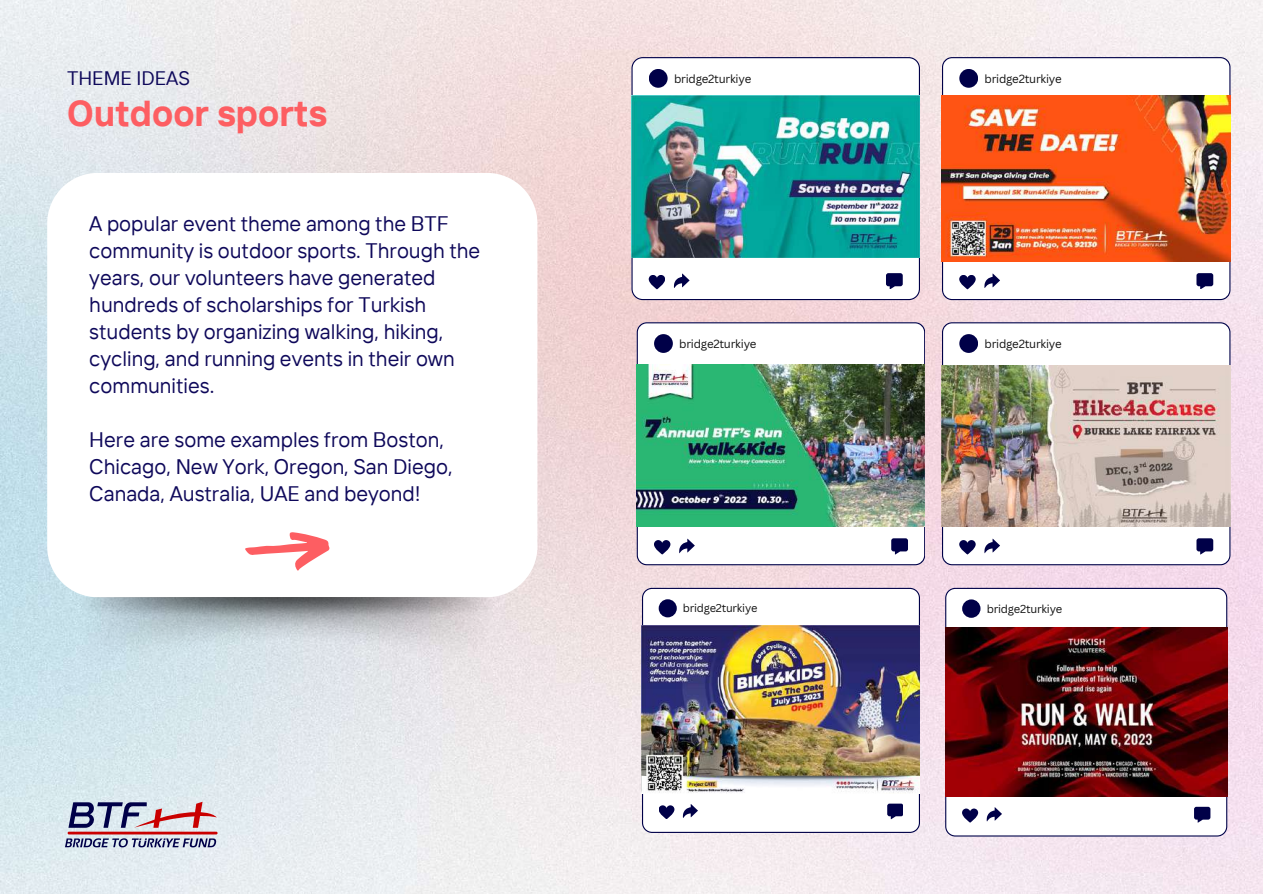
<style>
.page{position:relative;width:1263px;height:894px;background:#fff}
.page>*{position:absolute;margin:0;border:0;box-sizing:border-box;transform-origin:0 0}
.t1{font:700 36px "TT Interphases";color:#fd5e62}
.t2{font:21px/27px "TT Interphases";color:#0e085a}
.t3{font:19.5px "TT Interphases";color:#0e085a}
.t4{font:11.55px "Canva Sans";letter-spacing:-.02em;color:#111}
.t5{font:11.25px "Canva Sans";letter-spacing:-.02em;color:#111}
.t6{font:11.1px "Canva Sans";letter-spacing:-.02em;color:#111}
</style>
<div class="page">
<img style="left:0;top:0;width:1263px;height:893px">
<div style="left:47px;top:173px;width:490px;height:424px;background:#fff;border-radius:51px"></div>
<svg style="left:637px;top:322px;width:288px;height:243px"></svg>
<img style="left:637px;top:364px;width:288px;height:162px">
<div style="left:654px;top:334px;width:19px;height:19px;background:#000048;border-radius:50%"></div>
<svg style="left:654px;top:540px;width:16px;height:14px"></svg>
<svg style="left:679px;top:538px;width:16px;height:15px"></svg>
<svg style="left:891px;top:538px;width:17px;height:16px"></svg>
<svg style="left:631px;top:57px;width:288px;height:243px"></svg>
<img style="left:631px;top:95px;width:288px;height:162px">
<div style="left:649px;top:69px;width:19px;height:19px;background:#000048;border-radius:50%"></div>
<svg style="left:649px;top:275px;width:16px;height:14px"></svg>
<svg style="left:674px;top:273px;width:15px;height:15px"></svg>
<svg style="left:886px;top:273px;width:17px;height:16px"></svg>
<svg style="left:942px;top:57px;width:288px;height:243px"></svg>
<div style="left:959px;top:69px;width:19px;height:19px;background:#000048;border-radius:50%"></div>
<svg style="left:959px;top:275px;width:17px;height:14px"></svg>
<svg style="left:984px;top:273px;width:16px;height:15px"></svg>
<svg style="left:1196px;top:273px;width:17px;height:16px"></svg>
<img style="left:942px;top:95px;width:288px;height:167px">
<svg style="left:942px;top:322px;width:288px;height:243px"></svg>
<div style="left:959px;top:334px;width:19px;height:19px;background:#000048;border-radius:50%"></div>
<svg style="left:959px;top:540px;width:17px;height:14px"></svg>
<img style="left:942px;top:365px;width:288px;height:161px">
<svg style="left:984px;top:538px;width:16px;height:15px"></svg>
<svg style="left:1196px;top:538px;width:17px;height:16px"></svg>
<svg style="left:642px;top:587px;width:278px;height:245px"></svg>
<img style="left:642px;top:625px;width:278px;height:168px">
<div style="left:659px;top:599px;width:18px;height:18px;background:#000048;border-radius:50%"></div>
<svg style="left:659px;top:805px;width:15px;height:14px"></svg>
<svg style="left:683px;top:803px;width:14px;height:14px"></svg>
<svg style="left:887px;top:803px;width:16px;height:16px"></svg>
<svg style="left:945px;top:587px;width:282px;height:249px"></svg>
<img style="left:945px;top:627px;width:282px;height:169px">
<div style="left:962px;top:599px;width:18px;height:18px;background:#000048;border-radius:50%"></div>
<svg style="left:962px;top:808px;width:16px;height:14px"></svg>
<svg style="left:986px;top:807px;width:16px;height:14px"></svg>
<svg style="left:1194px;top:806px;width:16px;height:16px"></svg>
<svg style="left:65px;top:801px;width:153px;height:46px;background:#b1a0b1"></svg>
<img style="left:80px;top:597px;width:414px;height:67px">
<svg style="left:245px;top:532px;width:85px;height:38px"></svg>
<p class="t3" style="left:67px;top:66px;width:124px">THEME IDEAS</p>
<h1 class="t1" style="left:67px;top:90px;width:262px">Outdoor sports</h1>
<p class="t2" style="left:89px;top:209px;width:393px">A popular event theme among the BTF community is outdoor sports. Through the years, our volunteers have generated hundreds of scholarships for Turkish students by organizing walking, hiking, cycling, and running events in their own communities.</p>
<p class="t2" style="left:89px;top:425px;width:365px">Here are some examples from Boston,<br>Chicago, New York, Oregon, San Diego,<br>Canada, Australia, UAE and beyond!</p>
<p class="t4" style="left:674px;top:70px;width:79px">bridge2turkiye</p>
<p class="t4" style="left:984px;top:70px;width:79px">bridge2turkiye</p>
<p class="t4" style="left:679px;top:335px;width:79px">bridge2turkiye</p>
<p class="t4" style="left:984px;top:335px;width:79px">bridge2turkiye</p>
<p class="t6" style="left:683px;top:600px;width:76px">bridge2turkiye</p>
<p class="t5" style="left:987px;top:600px;width:77px">bridge2turkiye</p>
</div>
